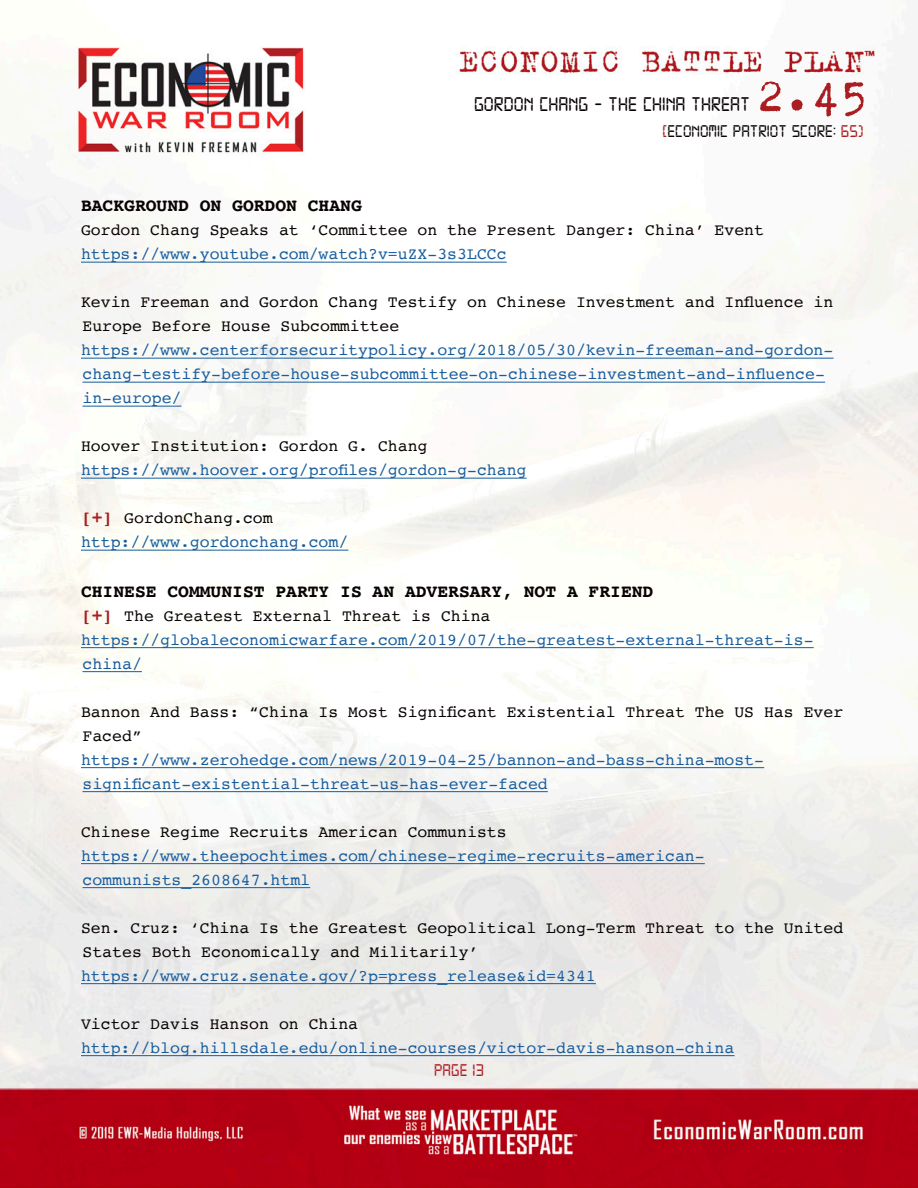
<style>
.page{position:relative;width:918px;height:1188px;background:#fff}
.page>*{position:absolute;margin:0;border:0;box-sizing:border-box;transform-origin:0 0}
.t1{font:51px "Trixie";color:#aa1e21}
.t2{font:21px "Digital 7";color:#080302}
.t3{font:700 18px "Courier";color:#080302}
.t4{font:18px "Digital 7";color:#080302}
.t5{font:18px "Digital 7";color:#aa1e21}
.t6{font:16.5px/24px "Courier";color:#175d9e}
.t7{font:16.5px/24px "Courier";color:#080302}
.s1{color:#aa1e21}
.s2{font-weight:700;font-size:18px;color:#aa1e21}
</style>
<div class="page">
<img style="left:0;top:35px;width:918px;height:1153px">
<hr style="left:81px;top:262px;width:426px;height:1px;background:#175d9e">
<hr style="left:81px;top:358px;width:753px;height:1px;background:#175d9e">
<hr style="left:82px;top:382px;width:743px;height:1px;background:#175d9e">
<hr style="left:82px;top:406px;width:100px;height:1px;background:#175d9e">
<hr style="left:81px;top:478px;width:446px;height:1px;background:#175d9e">
<hr style="left:81px;top:550px;width:267px;height:1px;background:#175d9e">
<hr style="left:81px;top:647px;width:733px;height:1px;background:#175d9e">
<hr style="left:82px;top:671px;width:60px;height:1px;background:#175d9e">
<hr style="left:81px;top:767px;width:683px;height:1px;background:#175d9e">
<hr style="left:82px;top:791px;width:466px;height:1px;background:#175d9e">
<hr style="left:81px;top:863px;width:624px;height:1px;background:#175d9e">
<hr style="left:82px;top:887px;width:228px;height:1px;background:#175d9e">
<hr style="left:81px;top:983px;width:515px;height:1px;background:#175d9e">
<hr style="left:81px;top:1055px;width:654px;height:1px;background:#175d9e">
<h1 class="t1" style="left:756px;top:62px;width:114px">2.45</h1>
<p class="t4" style="left:662px;top:123px;width:203px"><span class="s1">[</span>ECONOMIC PATRIOT SCORE: <span class="s1">65)</span></p>
<p class="t2" style="left:474px;top:95px;width:278px">GORDON CHANG - THE CHINA THREAT</p>
<p class="t3" style="left:81px;top:191px;width:282px">BACKGROUND ON GORDON CHANG</p>
<p class="t7" style="left:81px;top:218px;width:685px">Gordon Chang Speaks at ‘Committee on the Present Danger: China’ Event</p>
<p class="t6" style="left:81px;top:242px;width:427px">https://www.youtube.com/watch?v=uZX-3s3LCCc</p>
<p class="t7" style="left:81px;top:290px;width:754px">Kevin Freeman and Gordon Chang Testify on Chinese Investment and Influence in<br>Europe Before House Subcommittee</p>
<p class="t6" style="left:81px;top:338px;width:754px">https://www.centerforsecuritypolicy.org/2018/05/30/kevin-freeman-and-gordon&shy;chang-testify-before-house-subcommittee-on-chinese-investment-and-influence&shy;in-europe/</p>
<p class="t7" style="left:81px;top:434px;width:348px">Hoover Institution: Gordon G. Chang</p>
<p class="t6" style="left:81px;top:458px;width:447px">https://www.hoover.org/profiles/gordon-g-chang</p>
<p class="t7" style="left:81px;top:506px;width:193px"><span class="s2">[+]</span> GordonChang.com</p>
<p class="t6" style="left:81px;top:530px;width:269px">http://www.gordonchang.com/</p>
<p class="t3" style="left:81px;top:577px;width:574px">CHINESE COMMUNIST PARTY IS AN ADVERSARY, NOT A FRIEND</p>
<p class="t7" style="left:81px;top:603px;width:411px"><span class="s2">[+]</span> The Greatest External Threat is China</p>
<p class="t6" style="left:81px;top:627px;width:734px">https://globaleconomicwarfare.com/2019/07/the-greatest-external-threat-is&shy;china/</p>
<p class="t7" style="left:81px;top:699px;width:764px">Bannon And Bass: “China Is Most Significant Existential Threat The US Has Ever<br>Faced”</p>
<p class="t6" style="left:81px;top:747px;width:685px">https://www.zerohedge.com/news/2019-04-25/bannon-and-bass-china-most&shy;significant-existential-threat-us-has-ever-faced</p>
<p class="t7" style="left:81px;top:819px;width:427px">Chinese Regime Recruits American Communists</p>
<p class="t6" style="left:81px;top:843px;width:625px">https://www.theepochtimes.com/chinese-regime-recruits-american&shy;communists_2608647.html</p>
<p class="t7" style="left:81px;top:915px;width:764px">Sen. Cruz: ‘China Is the Greatest Geopolitical Long-Term Threat to the United<br>States Both Economically and Militarily’</p>
<p class="t6" style="left:81px;top:963px;width:516px">https://www.cruz.senate.gov/?p=press_release&amp;id=4341</p>
<p class="t7" style="left:81px;top:1011px;width:279px">Victor Davis Hanson on China</p>
<p class="t6" style="left:81px;top:1035px;width:655px">http://blog.hillsdale.edu/online-courses/victor-davis-hanson-china</p>
<p class="t5" style="left:434px;top:1062px;width:51px">PAGE 13</p>
</div>
